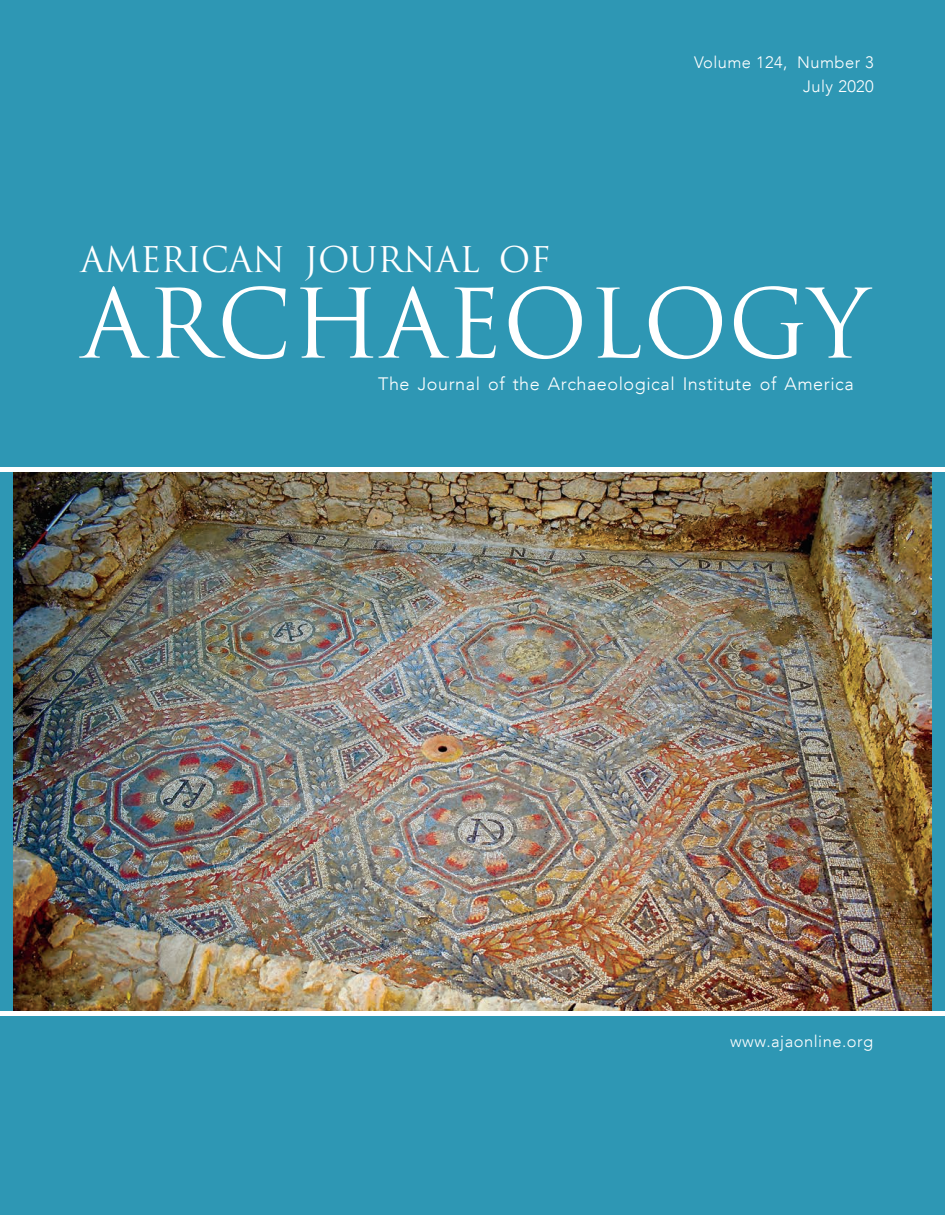
<style>
.page{position:relative;width:945px;height:1215px;background:#2e97b4}
.page>*{position:absolute;margin:0;border:0;box-sizing:border-box;transform-origin:0 0}
.t1{font:93px "Trajan Pro";color:#fff}
.t2{font:34.5px "Trajan Pro";letter-spacing:-.01em;color:#fff}
.t3{font:300 18px "Avenir LT";letter-spacing:.03em;color:#fff}
.t4{font:300 16.5px/24px "Avenir LT";letter-spacing:.025em;color:#fff;text-align:right}
</style>
<div class="page">
<img style="left:14px;top:472px;width:918px;height:540px">
<hr style="left:0;top:1012px;width:945px;height:4px;background:#fff">
<hr style="left:0;top:468px;width:945px;height:4px;background:#fff">
<h2 class="t2" style="left:80px;top:238px;width:472px">AMERICAN JOURNAL OF</h2>
<p class="t4" style="left:694px;top:50px;width:181px">Volume 124, Number 3<br>July 2020</p>
<h1 class="t1" style="left:82px;top:265px;width:789px">ARCHAEOLOGY</h1>
<p class="t3" style="left:378px;top:373px;width:477px">The Journal of the Archaeological Institute of America</p>
<p class="t4" style="left:730px;top:1030px;width:145px">www.ajaonline.org</p>
</div>
